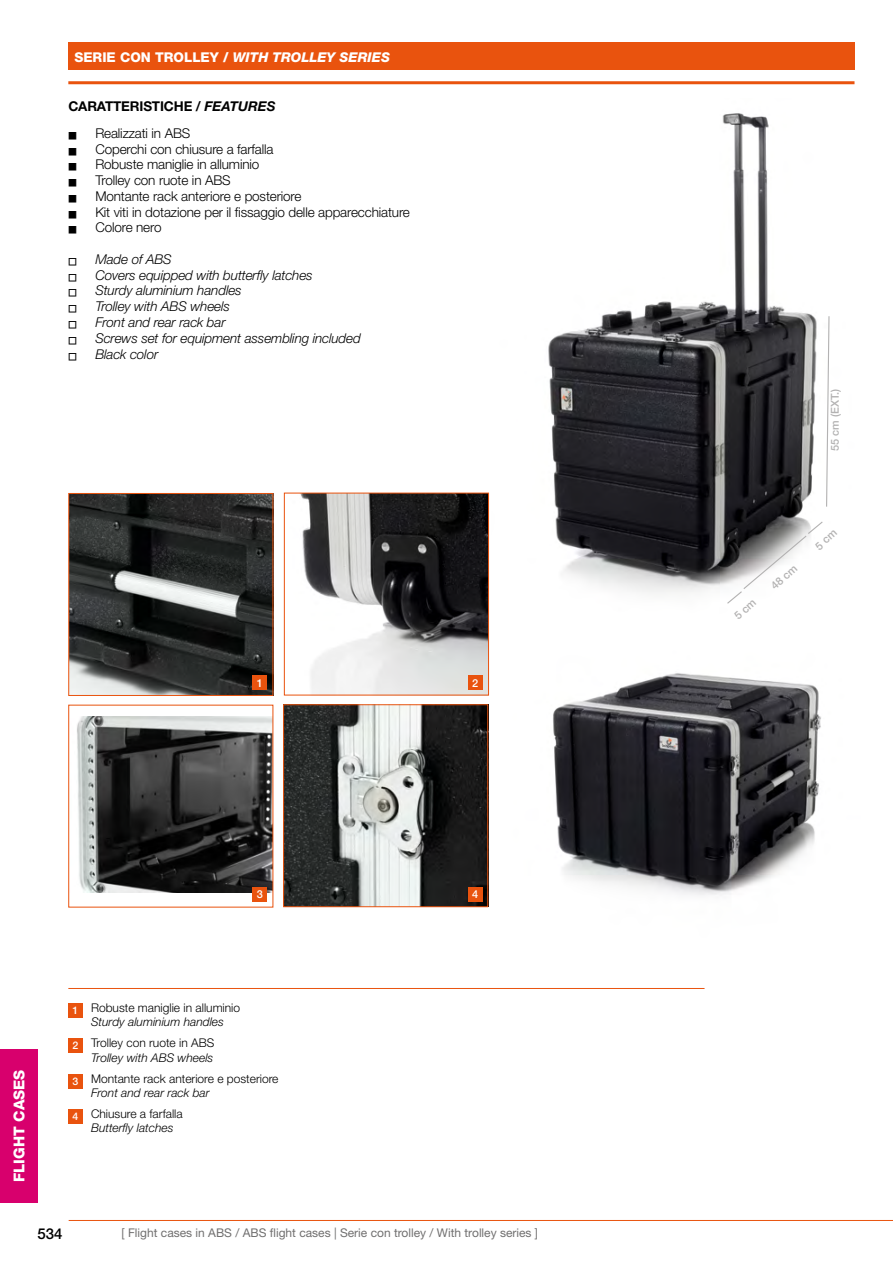
<style>
.page{position:relative;width:893px;height:1263px;background:#fff}
.page>*{position:absolute;margin:0;border:0;box-sizing:border-box;transform-origin:0 0}
.t1{font:800 15px "Helvetica Neue";color:#fff}
.t2{font:500 15px "Helvetica Neue";color:#000}
.t3{font:300 13.5px "Helvetica Neue";letter-spacing:-.01em;color:#000}
.t4{font:italic 300 13.5px "Helvetica Neue";letter-spacing:-.01em;color:#000}
.t5{font:italic 800 13.5px "Helvetica Neue";color:#fff}
.t6{font:700 13.5px "Helvetica Neue";letter-spacing:-.01em;color:#000}
.t7{font:300 12px/14.4px "Helvetica Neue";color:#000}
.t8{font:12px "Helvetica Neue";color:#706f6f}
.t9{font:500 10.95px "Helvetica Neue";color:#b3b2b2}
.t10{font:500 10.95px "Helvetica Neue";color:#fff}
.t11{font:500 10.5px "Helvetica Neue";color:#fff}
.t12{font:7.5px "Square Things";color:#000}
.s1{font-style:normal}
.s2{font-style:italic}
</style>
<div class="page">
<img style="left:70px;top:495px;width:201px;height:199px">
<img style="left:301px;top:495px;width:186px;height:198px">
<img style="left:548px;top:113px;width:269px;height:480px">
<img style="left:553px;top:673px;width:268px;height:222px">
<img style="left:285px;top:706px;width:201px;height:199px">
<img style="left:77px;top:717px;width:194px;height:176px">
<hr style="left:69px;top:1220px;width:824px;height:1px;background:#e9530e">
<div style="left:0;top:1049px;width:38px;height:154px;background:#d8006d"></div>
<hr style="left:68px;top:81px;width:786px;height:3px;background:#e9530e">
<div style="left:68px;top:43px;width:786px;height:27px;background:#e9530e"></div>
<div style="left:283px;top:704px;width:205px;height:203px;border:1px solid #e9530e"></div>
<div style="left:68px;top:493px;width:205px;height:203px;border:1px solid #e9530e"></div>
<div style="left:284px;top:493px;width:205px;height:202px;border:1px solid #e9530e"></div>
<div style="left:252px;top:675px;width:15px;height:15px;background:#e9530e"></div>
<div style="left:252px;top:887px;width:15px;height:15px;background:#e9530e"></div>
<div style="left:468px;top:675px;width:14px;height:15px;background:#e9530e"></div>
<div style="left:468px;top:887px;width:14px;height:15px;background:#e9530e"></div>
<div style="left:68px;top:1003px;width:15px;height:14px;background:#e9530e"></div>
<div style="left:68px;top:1038px;width:15px;height:15px;background:#e9530e"></div>
<div style="left:68px;top:1074px;width:15px;height:14px;background:#e9530e"></div>
<div style="left:68px;top:1110px;width:15px;height:14px;background:#e9530e"></div>
<hr style="left:68px;top:988px;width:636px;height:1px;background:#e9530e">
<svg style="left:826px;top:316px;width:4px;height:191px"></svg>
<svg style="left:726px;top:520px;width:97px;height:84px"></svg>
<p class="t5" style="left:74px;top:49px;width:317px"><span class="s1">SERIE CON TROLLEY /</span> WITH TROLLEY SERIES</p>
<p class="t6" style="left:68px;top:98px;width:209px">CARATTERISTICHE / <span class="s2">FEATURES</span></p>
<p class="t12" style="left:68px;top:132px;width:10px">A</p>
<p class="t3" style="left:95px;top:125px;width:97px">Realizzati in ABS</p>
<p class="t12" style="left:68px;top:148px;width:10px">A</p>
<p class="t3" style="left:95px;top:141px;width:180px">Coperchi con chiusure a farfalla</p>
<p class="t12" style="left:68px;top:163px;width:10px">A</p>
<p class="t3" style="left:95px;top:156px;width:165px">Robuste maniglie in alluminio</p>
<p class="t12" style="left:68px;top:179px;width:10px">A</p>
<p class="t3" style="left:95px;top:172px;width:137px">Trolley con ruote in ABS</p>
<p class="t12" style="left:68px;top:195px;width:10px">A</p>
<p class="t3" style="left:95px;top:188px;width:208px">Montante rack anteriore e posteriore</p>
<p class="t12" style="left:68px;top:211px;width:10px">A</p>
<p class="t3" style="left:95px;top:204px;width:316px">Kit viti in dotazione per il fissaggio delle apparecchiature</p>
<p class="t12" style="left:68px;top:226px;width:10px">A</p>
<p class="t3" style="left:95px;top:219px;width:68px">Colore nero</p>
<p class="t12" style="left:68px;top:258px;width:10px">A</p>
<p class="t4" style="left:95px;top:251px;width:78px">Made of ABS</p>
<p class="t12" style="left:68px;top:274px;width:10px">A</p>
<p class="t4" style="left:95px;top:267px;width:219px">Covers equipped with butterfly latches</p>
<p class="t12" style="left:68px;top:289px;width:10px">A</p>
<p class="t4" style="left:95px;top:283px;width:148px">Sturdy aluminium handles</p>
<p class="t12" style="left:68px;top:305px;width:10px">A</p>
<p class="t4" style="left:95px;top:298px;width:136px">Trolley with ABS wheels</p>
<p class="t12" style="left:68px;top:321px;width:10px">A</p>
<p class="t4" style="left:95px;top:314px;width:132px">Front and rear rack bar</p>
<p class="t12" style="left:68px;top:337px;width:10px">A</p>
<p class="t4" style="left:95px;top:330px;width:267px">Screws set for equipment assembling included</p>
<p class="t12" style="left:68px;top:352px;width:10px">A</p>
<p class="t4" style="left:95px;top:346px;width:64px">Black color</p>
<p class="t10" style="left:257px;top:676px;width:8px">1</p>
<p class="t10" style="left:472px;top:676px;width:8px">2</p>
<p class="t10" style="left:257px;top:887px;width:8px">3</p>
<p class="t10" style="left:472px;top:887px;width:8px">4</p>
<p class="t1" style="left:10px;top:1182px;width:114px;rotate:-90deg">FLIGHT CASES</p>
<p class="t11" style="left:73px;top:1004px;width:7px">1</p>
<p class="t11" style="left:73px;top:1039px;width:7px">2</p>
<p class="t11" style="left:73px;top:1075px;width:7px">3</p>
<p class="t11" style="left:73px;top:1110px;width:7px">4</p>
<p class="t7" style="left:91px;top:1000px;width:151px">Robuste maniglie in alluminio<br><span class="s2">Sturdy aluminium handles</span></p>
<p class="t7" style="left:91px;top:1035px;width:125px">Trolley con ruote in ABS<br><span class="s2">Trolley with ABS wheels</span></p>
<p class="t7" style="left:91px;top:1071px;width:189px">Montante rack anteriore e posteriore<br><span class="s2">Front and rear rack bar</span></p>
<p class="t7" style="left:91px;top:1106px;width:93px">Chiusure a farfalla<br><span class="s2">Butterfly latches</span></p>
<p class="t2" style="left:38px;top:1224px;width:27px">534</p>
<p class="t8" style="left:122px;top:1226px;width:418px">[ Flight cases in ABS / ABS flight cases | Serie con trolley / With trolley series ]</p>
<p class="t9" style="left:828px;top:451px;width:64px;rotate:-90deg">55 cm (EXT.)</p>
<p class="t9" style="left:768px;top:583px;width:32px;rotate:-42deg">48 cm</p>
</div>
